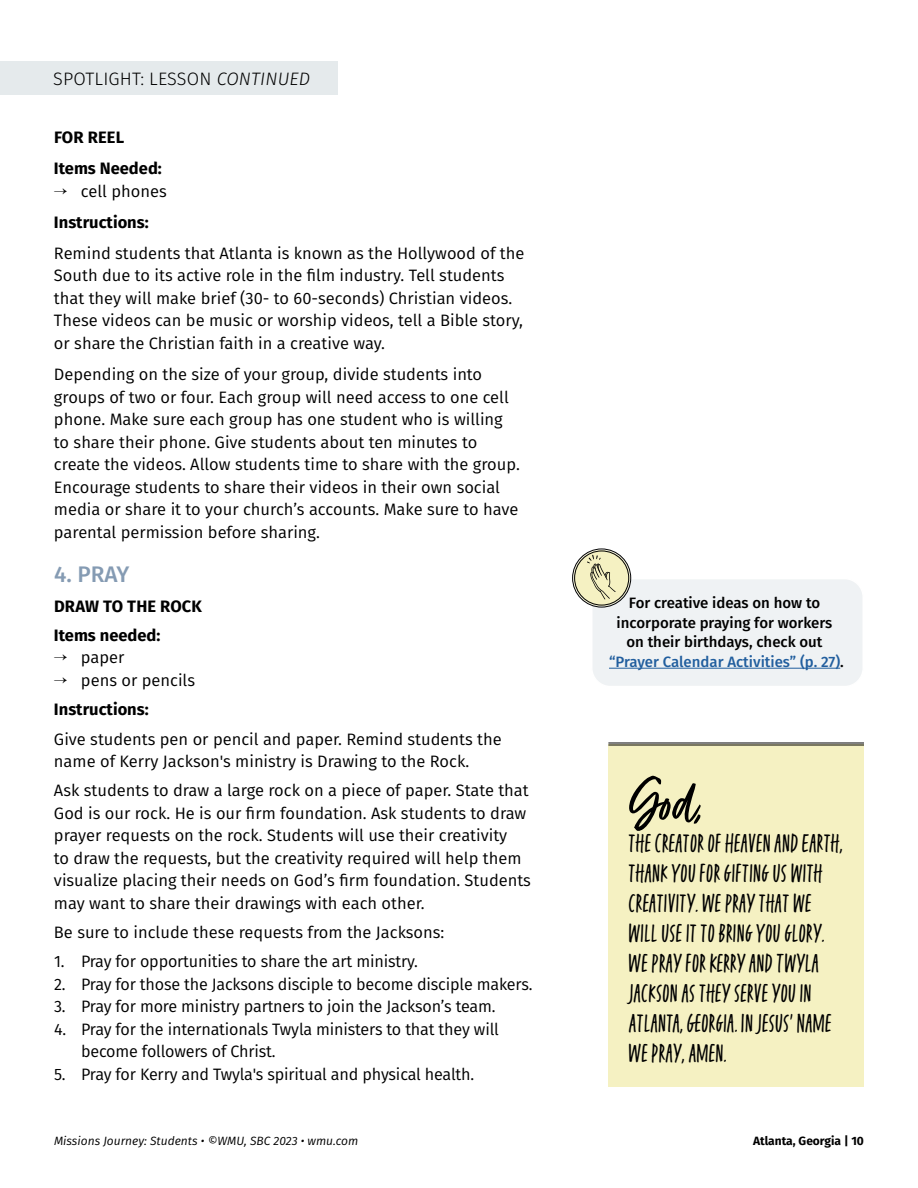
<style>
.page{position:relative;width:918px;height:1188px;background:#fff}
.page>*{position:absolute;margin:0;border:0;box-sizing:border-box;transform-origin:0 0}
.t1{font:67.5px "Fave Script Pro";color:#000}
.t2{font:30px/30px "Fave Condensed One Pro";letter-spacing:.01em;color:#000}
.t3{font:500 22.5px "Fira Sans";color:#859bb3}
.t4{font:300 18px "Fira Sans";letter-spacing:.01em;color:#000}
.t5{font:16.5px/22.5px "Fira Sans";color:#000}
.t6{font:700 16.5px/31.2px "Fira Sans";color:#000}
.t7{font:500 15px/19.5px "Fira Sans";color:#000;text-align:center}
.t8{font:italic 12px "Fira Sans";color:#000}
.t9{font:700 12px "Fira Sans";color:#000}
.s1{font-style:italic}
.s2{font-weight:400}
.s3{font-weight:700}
.s4{color:#215e9e}
</style>
<div class="page">
<div style="left:0;top:61px;width:338px;height:33px;background:#e5eaec"></div>
<div style="left:592px;top:579px;width:271px;height:108px;background:#eaeef0;border-radius:19px"></div>
<div style="left:591px;top:578px;width:273px;height:109px;border:2px solid #fff;border-radius:19px"></div>
<svg style="left:574px;top:550px;width:56px;height:56px"></svg>
<div style="left:572px;top:548px;width:59px;height:60px;border:1px solid #000;border-radius:50%"></div>
<div style="left:574px;top:550px;width:55px;height:56px;border:1px solid #000;border-radius:50%"></div>
<hr style="left:609px;top:668px;width:231px;height:1px;background:#215e9e">
<svg style="left:587px;top:555px;width:29px;height:44px"></svg>
<div style="left:608px;top:744px;width:256px;height:342px;background:#f5f1c2"></div>
<hr style="left:608px;top:743px;width:256px;height:1px;background:#000">
<hr style="left:608px;top:745px;width:256px;height:1px;background:#000">
<p class="t4" style="left:53px;top:66px;width:259px">SPOTLIGHT: LESSON <span class="s1">CONTINUED</span></p>
<p class="t6" style="left:54px;top:120px;width:109px">FOR REEL<br>Items Needed:</p>
<p class="t6" style="left:54px;top:174px;width:114px">→ <span class="s2">cell phones<br></span>Instructions:</p>
<p class="t5" style="left:54px;top:241px;width:472px">Remind students that Atlanta is known as the Hollywood of the South due to its active role in the film industry. Tell students that they will make brief (30- to 60-seconds) Christian videos.<br>These videos can be music or worship videos, tell a Bible story, or share the Christian faith in a creative way.</p>
<p class="t5" style="left:54px;top:363px;width:466px">Depending on the size of your group, divide students into groups of two or four. Each group will need access to one cell phone. Make sure each group has one student who is willing to share their phone. Give students about ten minutes to create the videos. Allow students time to share with the group.<br>Encourage students to share their videos in their own social media or share it to your church’s accounts. Make sure to have parental permission before sharing.</p>
<h3 class="t3" style="left:54px;top:557px;width:77px">4. PRAY</h3>
<p class="t6" style="left:54px;top:590px;width:150px;line-height:29.2px">DRAW TO THE ROCK<br>Items needed:</p>
<p class="t5" style="left:54px;top:646px;width:72px">→ paper</p>
<p class="t5" style="left:54px;top:665px;width:143px;line-height:29.2px">→ pens or pencils<br><span class="s3">Instructions:</span></p>
<p class="t5" style="left:54px;top:727px;width:449px">Give students pen or pencil and paper. Remind students the name of Kerry Jackson's ministry is Drawing to the Rock.</p>
<p class="t5" style="left:54px;top:779px;width:479px">Ask students to draw a large rock on a piece of paper. State that God is our rock. He is our firm foundation. Ask students to draw prayer requests on the rock. Students will use their creativity<br>to draw the requests, but the creativity required will help them visualize placing their needs on God’s firm foundation. Students may want to share their drawings with each other.</p>
<p class="t5" style="left:54px;top:921px;width:392px">Be sure to include these requests from the Jacksons:</p>
<p class="t5" style="left:54px;top:950px;width:364px">1. Pray for opportunities to share the art ministry.</p>
<p class="t5" style="left:54px;top:972px;width:478px">2. Pray for those the Jacksons disciple to become disciple makers.</p>
<p class="t5" style="left:54px;top:995px;width:441px">3. Pray for more ministry partners to join the Jackson’s team.</p>
<p class="t5" style="left:81px;top:1017px;width:419px;text-indent:-27px">4. Pray for the internationals Twyla ministers to that they will become followers of Christ.</p>
<p class="t5" style="left:54px;top:1062px;width:420px">5. Pray for Kerry and Twyla's spiritual and physical health.</p>
<p class="t7" style="left:609px;top:592px;width:236px">For creative ideas on how to incorporate praying for workers on their birthdays, check out <span class="s4">“Prayer Calendar Activities” (p. 27)</span>.</p>
<h1 class="t1" style="left:629px;top:766px;width:79px">God,</h1>
<h2 class="t2" style="left:629px;top:828px;width:215px">THE CREATOR OF HEAVEN AND EARTH,<br>THANK YOU FOR GIFTING US WITH<br>CREATIVITY. WE PRAY THAT WE<br>WILL USE IT TO BRING YOU GLORY.<br>WE PRAY FOR KERRY AND TWYLA<br>JACKSON AS THEY SERVE YOU IN<br>ATLANTA, GEORGIA. IN JESUS’ NAME<br>WE PRAY, AMEN.</h2>
<p class="t8" style="left:54px;top:1132px;width:306px">Missions Journey: Students • ©WMU, SBC 2023 • wmu.com</p>
<p class="t9" style="left:753px;top:1131px;width:112px">Atlanta, Georgia | 10</p>
</div>
